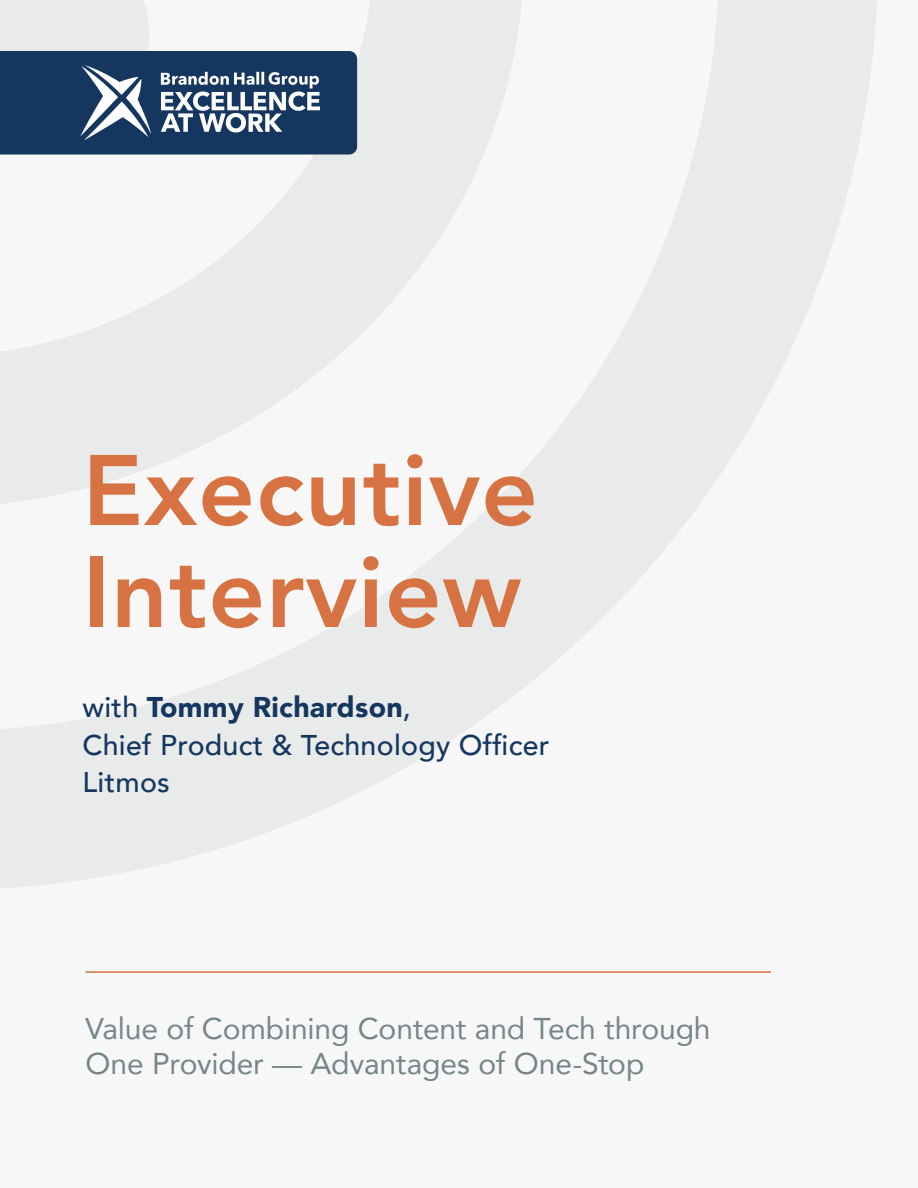
<style>
.page{position:relative;width:918px;height:1188px;background:#fff}
.page>*{position:absolute;margin:0;border:0;box-sizing:border-box;transform-origin:0 0}
.t1{font:800 99px "Avenir";letter-spacing:.01em;color:#d77343}
.body_copy{font:30px/34.5px "Avenir";letter-spacing:-.005em;color:#758589}
.t2{font:500 28.5px "Avenir";letter-spacing:.01em;color:#15365f}
.t3{font:900 28.5px "Avenir";letter-spacing:.01em;color:#15365f}
.s1{font-weight:500}
</style>
<div class="page">
<div style="left:0;top:0;width:918px;height:1188px;background:linear-gradient(to right,#f2f2f2,#f4f5f5)"></div>
<hr style="left:86px;top:971px;width:685px;height:2px;background:#d77343">
<svg style="left:0;top:0;width:357px;height:155px"></svg>
<p class="t1" style="left:82px;top:414px;width:457px">Executive</p>
<p class="t1" style="left:82px;top:516px;width:440px">Interview</p>
<p class="t3" style="left:82px;top:683px;width:330px"><span class="s1">with</span> Tommy Richardson<span class="s1">,</span></p>
<p class="t2" style="left:82px;top:720px;width:468px">Chief Product &amp; Technology Officer</p>
<p class="t2" style="left:82px;top:757px;width:89px">Litmos</p>
<p class="body_copy" style="left:86px;top:1011px;width:627px">Value of Combining Content and Tech through<br>One Provider — Advantages of One-Stop</p>
</div>
